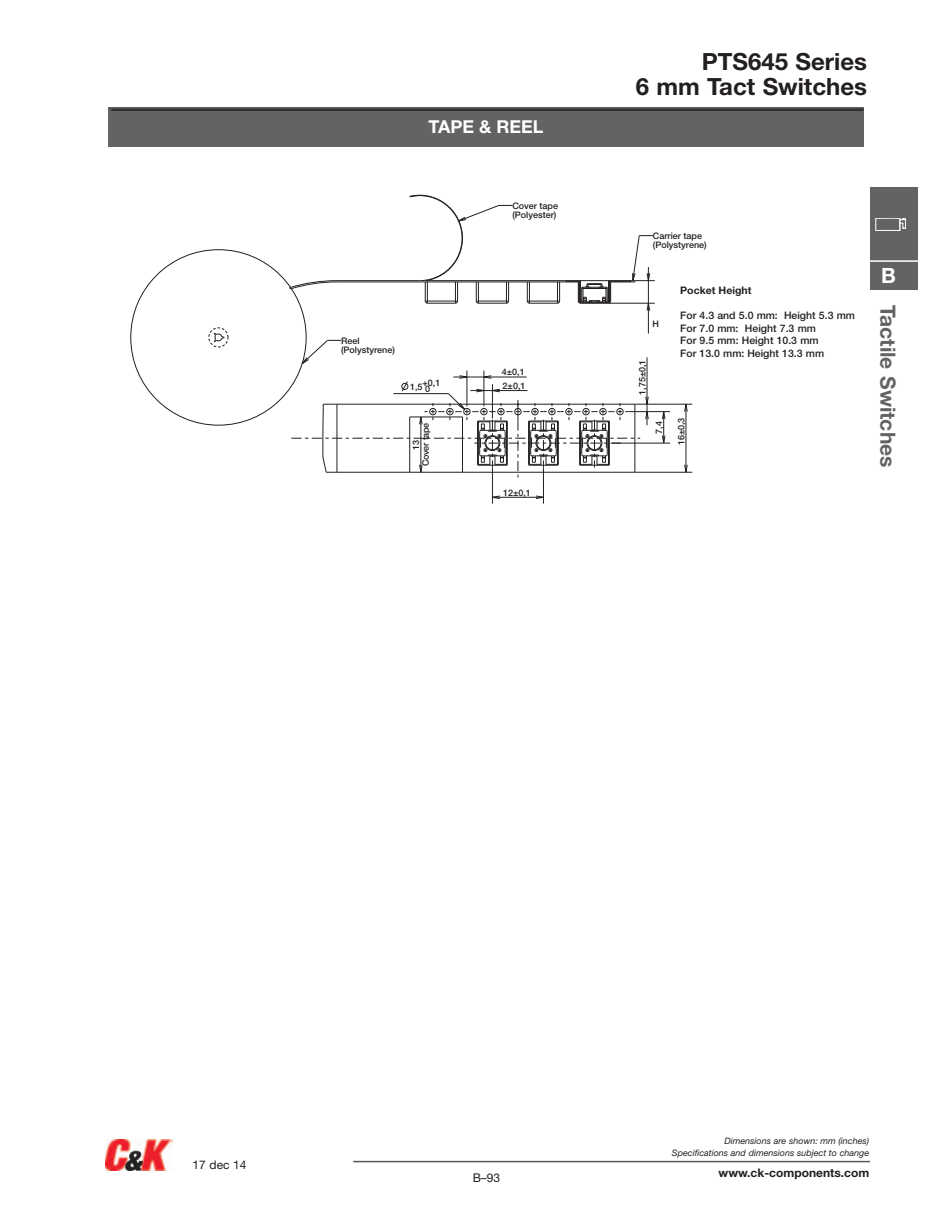
<style>
.page{position:relative;width:945px;height:1229px;background:#fff}
.page>*{position:absolute;margin:0;border:0;box-sizing:border-box;transform-origin:0 0}
.t1{font:700 23.7px/25.2px "Helvetica Neue";color:#231f20;text-align:right}
.t2{font:700 21px "Helvetica Neue";color:#636366}
.t3{font:700 21px "Helvetica Neue";color:#fff}
.t4{font:700 17.85px "Helvetica Neue";color:#fff}
.t5{font:12px "Helvetica Neue";color:#231f20}
.t6{font:700 11.85px "Helvetica Neue";color:#231f20}
.t7{font:11.85px "Helvetica Neue";color:#231f20}
.t8{font:500 10.35px/12.5px "Helvetica Neue";color:#231f20}
.t9{font:700 10.35px "Helvetica Neue";color:#231f20}
.t10{font:500 9px/9.6px "Helvetica Neue";color:#231f20}
.t11{font:italic 8.85px/11.9px "Helvetica Neue";color:#231f20;text-align:right}
</style>
<div class="page">
<hr style="left:353px;top:1160px;width:517px;height:2px;background:#57585a">
<img style="left:106px;top:1139px;width:66px;height:31px">
<hr style="left:108px;top:107px;width:756px;height:2px;background:#231f20">
<div style="left:873px;top:188px;width:45px;height:101px;background:#636366"></div>
<div style="left:870px;top:188px;width:47px;height:101px;background:#636366"></div>
<svg style="left:876px;top:218px;width:30px;height:13px"></svg>
<hr style="left:848px;top:260px;width:70px;height:2px;background:#fff">
<div style="left:108px;top:109px;width:756px;height:37px;background:#636366"></div>
<hr style="left:111px;top:109px;width:752px;height:2px;background:#231f20">
<svg style="left:491px;top:495px;width:10px;height:4px"></svg>
<svg style="left:535px;top:495px;width:8px;height:4px"></svg>
<svg style="left:684px;top:403px;width:4px;height:9px"></svg>
<svg style="left:684px;top:464px;width:4px;height:8px"></svg>
<svg style="left:662px;top:435px;width:4px;height:8px"></svg>
<svg style="left:662px;top:412px;width:4px;height:8px"></svg>
<svg style="left:300px;top:339px;width:41px;height:28px"></svg>
<hr style="left:492px;top:497px;width:51px;height:1px;background:#231f20">
<hr style="left:635px;top:472px;width:57px;height:1px;background:#231f20">
<hr style="left:467px;top:370px;width:1px;height:33px;background:#231f20">
<hr style="left:612px;top:443px;width:58px;height:1px;background:#231f20">
<hr style="left:484px;top:370px;width:1px;height:33px;background:#231f20">
<hr style="left:492px;top:468px;width:1px;height:35px;background:#231f20">
<hr style="left:628px;top:411px;width:42px;height:1px;background:#231f20">
<hr style="left:635px;top:404px;width:57px;height:1px;background:#231f20">
<hr style="left:543px;top:468px;width:1px;height:35px;background:#231f20">
<hr style="left:647px;top:357px;width:1px;height:68px;background:#231f20">
<hr style="left:663px;top:411px;width:1px;height:32px;background:#231f20">
<hr style="left:686px;top:404px;width:1px;height:68px;background:#231f20">
<hr style="left:337px;top:281px;width:241px;height:1px;background:#231f20">
<hr style="left:337px;top:280px;width:83px;height:1px;background:#231f20">
<hr style="left:425px;top:280px;width:210px;height:1px;background:#231f20">
<hr style="left:648px;top:267px;width:1px;height:66px;background:#231f20">
<div style="left:209px;top:327px;width:19px;height:20px;border:1px dashed #231f20;border-radius:50%"></div>
<svg style="left:213px;top:332px;width:12px;height:10px"></svg>
<svg style="left:289px;top:280px;width:49px;height:10px"></svg>
<svg style="left:409px;top:195px;width:103px;height:109px"></svg>
<svg style="left:527px;top:235px;width:128px;height:76px"></svg>
<svg style="left:290px;top:375px;width:359px;height:102px"></svg>
<h3 class="t4" style="left:429px;top:120px;width:117px">TAPE &amp; REEL</h3>
<h1 class="t1" style="left:636px;top:51px;width:233px">PTS645 Series<br>6 mm Tact Switches</h1>
<p class="t10" style="left:341px;top:336px;width:55px">Reel (Polystyrene)</p>
<p class="t10" style="left:423px;top:378px;width:19px">+0,1</p>
<p class="t10" style="left:425px;top:384px;width:7px">0</p>
<p class="t10" style="left:410px;top:382px;width:14px">1,5</p>
<p class="t10" style="left:422px;top:466px;width:45px;rotate:-90deg">C r evo epa t</p>
<p class="t10" style="left:412px;top:449px;width:11px;rotate:-90deg">31</p>
<p class="t10" style="left:512px;top:201px;width:47px">Cover tape (Polyester)</p>
<p class="t10" style="left:653px;top:232px;width:55px">Carrier tape (Polystyrene)</p>
<p class="t10" style="left:652px;top:320px;width:8px">H</p>
<p class="t9" style="left:680px;top:287px;width:73px">Pocket Height</p>
<p class="t8" style="left:680px;top:310px;width:176px">For 4.3 and 5.0 mm: Height 5.3 mm<br>For 7.0 mm: Height 7.3 mm<br>For 9.5 mm: Height 10.3 mm<br>For 13.0 mm: Height 13.3 mm</p>
<p class="t10" style="left:502px;top:368px;width:24px">4±0,1</p>
<p class="t10" style="left:638px;top:394px;width:36px;rotate:-90deg">1,0±57,1</p>
<p class="t10" style="left:503px;top:382px;width:24px">2±0,1</p>
<p class="t10" style="left:655px;top:433px;width:14px;rotate:-90deg">4,7</p>
<p class="t10" style="left:677px;top:445px;width:29px;rotate:-90deg">3 , 0±61</p>
<p class="t10" style="left:503px;top:488px;width:29px">12±0,1</p>
<h2 class="t3" style="left:881px;top:268px;width:16px">B</h2>
<h2 class="t2" style="left:896px;top:304px;width:164px;rotate:90deg">Tactile Switches</h2>
<h3 class="t7" style="left:193px;top:1160px;width:56px">17 dec 14</h3>
<h3 class="t5" style="left:473px;top:1172px;width:29px">B–93</h3>
<p class="t11" style="left:672px;top:1135px;width:199px">Dimensions are shown: mm (inches)<br>Specifications and dimensions subject to change</p>
<h3 class="t6" style="left:719px;top:1168px;width:152px">www.ck-components.com</h3>
</div>
